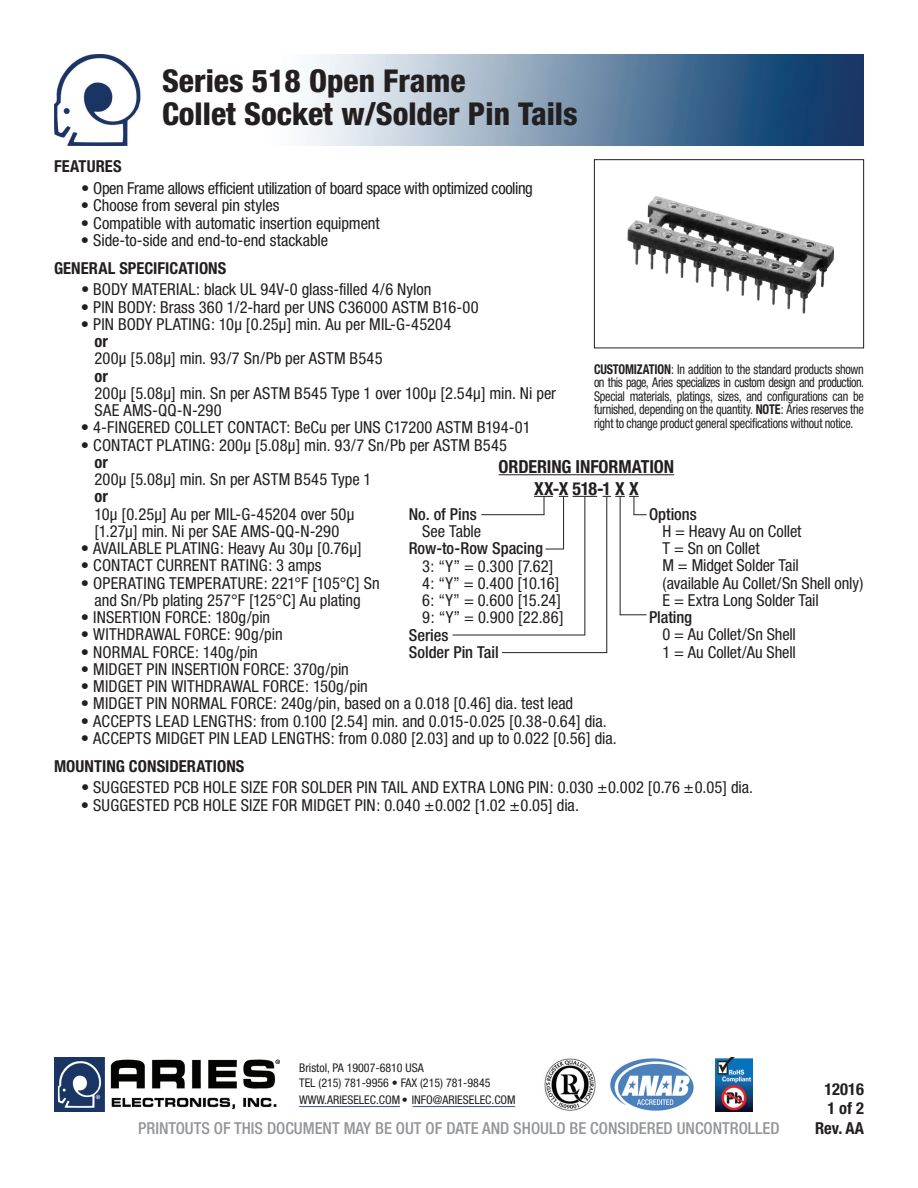
<style>
.page{position:relative;width:918px;height:1188px;background:#fff}
.page>*{position:absolute;margin:0;border:0;box-sizing:border-box;transform-origin:0 0}
.headline{font:800 condensed 31.5px "Helvetica Neue";color:#231f20}
.body{font:700 condensed 18px "Helvetica Neue";letter-spacing:-.01em;color:#231f20}
.body-2{font:condensed 16.5px/17.2px "Helvetica Neue";letter-spacing:.005em;color:#231f20}
.body-3{font:700 condensed 16.5px "Helvetica Neue";letter-spacing:.005em;color:#231f20}
.t1{font:500 condensed 16.5px "Helvetica Neue";color:#939598}
.body-4{font:condensed 16.5px "Helvetica Neue";letter-spacing:-.025em;color:#231f20}
.body-5{font:500 condensed 16.5px "Helvetica Neue";color:#231f20}
.body-6{font:condensed 13.5px/13.5px "Helvetica Neue";letter-spacing:-.02em;color:#231f20;text-align:justify;scale:.9 1}
.t2{font:condensed 12px "Helvetica Neue";color:#231f20}
.s1{font-weight:700}
</style>
<div class="page">
<img style="left:54px;top:1057px;width:225px;height:54px">
<img style="left:544px;top:1058px;width:52px;height:53px">
<img style="left:610px;top:1058px;width:84px;height:53px">
<hr style="left:299px;top:1106px;width:101px;height:1px;background:#3a53a3">
<hr style="left:413px;top:1106px;width:102px;height:1px;background:#3a53a3">
<img style="left:54px;top:54px;width:810px;height:92px">
<div style="left:594px;top:159px;width:270px;height:189px;border:1px solid #231f20"></div>
<img style="left:627px;top:196px;width:206px;height:117px">
<hr style="left:453px;top:635px;width:132px;height:1px;background:#231f20">
<hr style="left:481px;top:514px;width:63px;height:1px;background:#231f20">
<hr style="left:499px;top:474px;width:175px;height:1px;background:#231f20">
<svg style="left:534px;top:496px;width:19px;height:19px"></svg>
<hr style="left:606px;top:497px;width:1px;height:156px;background:#231f20">
<hr style="left:584px;top:496px;width:1px;height:139px;background:#231f20">
<hr style="left:563px;top:496px;width:1px;height:53px;background:#231f20">
<svg style="left:546px;top:549px;width:18px;height:1px"></svg>
<hr style="left:620px;top:496px;width:1px;height:119px;background:#231f20">
<hr style="left:502px;top:652px;width:105px;height:1px;background:#231f20">
<svg style="left:620px;top:614px;width:27px;height:1px"></svg>
<svg style="left:559px;top:496px;width:88px;height:19px"></svg>
<img style="left:716px;top:1057px;width:37px;height:54px">
<p class="headline" style="left:162px;top:61px;width:305px">Series 518 Open Frame</p>
<p class="headline" style="left:162px;top:94px;width:417px">Collet Socket w/Solder Pin Tails</p>
<p class="body-3" style="left:54px;top:156px;width:69px">FEATURES</p>
<p class="body-4" style="left:81px;top:179px;width:453px">• Open Frame allows efficient utilization of board space with optimized cooling</p>
<p class="body-2" style="left:81px;top:197px;width:200px">• Choose from several pin styles</p>
<p class="body-2" style="left:81px;top:214px;width:300px">• Compatible with automatic insertion equipment</p>
<p class="body-2" style="left:81px;top:231px;width:249px">• Side-to-side and end-to-end stackable</p>
<p class="body-3" style="left:54px;top:258px;width:174px">GENERAL SPECIFICATIONS</p>
<p class="body-2" style="left:81px;top:281px;width:352px">• BODY MATERIAL: black UL 94V-0 glass-filled 4/6 Nylon</p>
<p class="body-2" style="left:81px;top:298px;width:399px">• PIN BODY: Brass 360 1/2-hard per UNS C36000 ASTM B16-00</p>
<p class="body-2" style="left:81px;top:315px;width:372px">• PIN BODY PLATING: 10μ [0.25μ] min. Au per MIL-G-45204</p>
<p class="body-3" style="left:94px;top:331px;width:15px">or</p>
<p class="body-2" style="left:95px;top:350px;width:290px">200μ [5.08μ] min. 93/7 Sn/Pb per ASTM B545</p>
<p class="body-3" style="left:94px;top:366px;width:15px">or</p>
<p class="body-2" style="left:94px;top:384px;width:463px">200μ [5.08μ] min. Sn per ASTM B545 Type 1 over 100μ [2.54μ] min. Ni per<br>SAE AMS-QQ-N-290</p>
<p class="body-2" style="left:81px;top:419px;width:451px">• 4-FINGERED COLLET CONTACT: BeCu per UNS C17200 ASTM B194-01</p>
<p class="body-2" style="left:81px;top:436px;width:428px">• CONTACT PLATING: 200μ [5.08μ] min. 93/7 Sn/Pb per ASTM B545</p>
<p class="body-3" style="left:94px;top:452px;width:15px">or</p>
<p class="body-2" style="left:95px;top:470px;width:279px">200μ [5.08μ] min. Sn per ASTM B545 Type 1</p>
<p class="body-3" style="left:94px;top:486px;width:15px">or</p>
<p class="body-2" style="left:94px;top:505px;width:261px">10μ [0.25μ] Au per MIL-G-45204 over 50μ [1.27μ] min. Ni per SAE AMS-QQ-N-290</p>
<p class="body-2" style="left:81px;top:539px;width:282px">• AVAILABLE PLATING: Heavy Au 30μ [0.76μ]</p>
<p class="body-2" style="left:81px;top:557px;width:242px">• CONTACT CURRENT RATING: 3 amps</p>
<p class="body-2" style="left:81px;top:574px;width:300px;text-align:center">• OPERATING TEMPERATURE: 221°F [105°C] Sn and Sn/Pb plating 257°F [125°C] Au plating</p>
<p class="body-2" style="left:81px;top:608px;width:191px">• INSERTION FORCE: 180g/pin</p>
<p class="body-2" style="left:81px;top:626px;width:203px">• WITHDRAWAL FORCE: 90g/pin</p>
<p class="body-2" style="left:81px;top:643px;width:178px">• NORMAL FORCE: 140g/pin</p>
<p class="body-2" style="left:81px;top:660px;width:269px">• MIDGET PIN INSERTION FORCE: 370g/pin</p>
<p class="body-2" style="left:81px;top:677px;width:288px">• MIDGET PIN WITHDRAWAL FORCE: 150g/pin</p>
<p class="body-2" style="left:81px;top:695px;width:494px">• MIDGET PIN NORMAL FORCE: 240g/pin, based on a 0.018 [0.46] dia. test lead</p>
<p class="body-2" style="left:81px;top:712px;width:527px">• ACCEPTS LEAD LENGTHS: from 0.100 [2.54] min. and 0.015-0.025 [0.38-0.64] dia.</p>
<p class="body-2" style="left:81px;top:729px;width:537px">• ACCEPTS MIDGET PIN LEAD LENGTHS: from 0.080 [2.03] and up to 0.022 [0.56] dia.</p>
<p class="body-3" style="left:54px;top:756px;width:192px">MOUNTING CONSIDERATIONS</p>
<p class="body-2" style="left:81px;top:779px;width:674px">• SUGGESTED PCB HOLE SIZE FOR SOLDER PIN TAIL AND EXTRA LONG PIN: 0.030 ±0.002 [0.76 ±0.05] dia.</p>
<p class="body-2" style="left:81px;top:796px;width:500px">• SUGGESTED PCB HOLE SIZE FOR MIDGET PIN: 0.040 ±0.002 [1.02 ±0.05] dia.</p>
<p class="body-6" style="left:594px;top:362px;width:302px"><span class="s1">CUSTOMIZATION</span>: In addition to the standard products shown on this page, Aries specializes in custom design and production.<br>Special materials, platings, sizes, and configurations can be furnished, depending on the quantity. <span class="s1">NOTE</span>: Aries reserves the right to change product general specifications without notice.</p>
<p class="body" style="left:499px;top:456px;width:177px">ORDERING INFORMATION</p>
<p class="body" style="left:534px;top:477px;width:106px">XX-X 518-1 X X</p>
<p class="body-5" style="left:649px;top:504px;width:49px">Options</p>
<p class="body-2" style="left:663px;top:522px;width:140px">H = Heavy Au on Collet</p>
<p class="body-2" style="left:663px;top:540px;width:99px">T = Sn on Collet</p>
<p class="body-2" style="left:663px;top:557px;width:138px">M = Midget Solder Tail</p>
<p class="body-2" style="left:663px;top:574px;width:202px">(available Au Collet/Sn Shell only)</p>
<p class="body-2" style="left:663px;top:591px;width:158px">E = Extra Long Solder Tail</p>
<p class="body-5" style="left:649px;top:607px;width:45px">Plating</p>
<p class="body-2" style="left:663px;top:626px;width:135px">0 = Au Collet/Sn Shell</p>
<p class="body-2" style="left:663px;top:643px;width:135px">1 = Au Collet/Au Shell</p>
<p class="body-5" style="left:409px;top:504px;width:70px">No. of Pins</p>
<p class="body-2" style="left:422px;top:523px;width:60px">See Table</p>
<p class="body-5" style="left:409px;top:539px;width:136px">Row-to-Row Spacing</p>
<p class="body-2" style="left:422px;top:557px;width:133px">3: “Y” = 0.300 [7.62]</p>
<p class="body-2" style="left:422px;top:574px;width:139px">4: “Y” = 0.400 [10.16]</p>
<p class="body-2" style="left:422px;top:592px;width:140px">6: “Y” = 0.600 [15.24]</p>
<p class="body-2" style="left:422px;top:609px;width:143px">9: “Y” = 0.900 [22.86]</p>
<p class="body-5" style="left:409px;top:625px;width:41px">Series</p>
<p class="body-5" style="left:409px;top:642px;width:92px">Solder Pin Tail</p>
<p class="t2" style="left:299px;top:1061px;width:126px">Bristol, PA 19007-6810 USA</p>
<p class="t2" style="left:299px;top:1076px;width:193px">TEL (215) 781-9956 • FAX (215) 781-9845</p>
<p class="t1" style="left:138px;top:1118px;width:643px">PRINTOUTS OF THIS DOCUMENT MAY BE OUT OF DATE AND SHOULD BE CONSIDERED UNCONTROLLED</p>
<p class="t2" style="left:299px;top:1093px;width:218px">WWW.ARIESELEC.COM• INFO@ARIESELEC.COM</p>
<p class="body-3" style="left:824px;top:1079px;width:41px">12016</p>
<p class="body-3" style="left:827px;top:1099px;width:38px">1 of 2</p>
<p class="body-3" style="left:815px;top:1118px;width:50px">Rev. AA</p>
</div>
